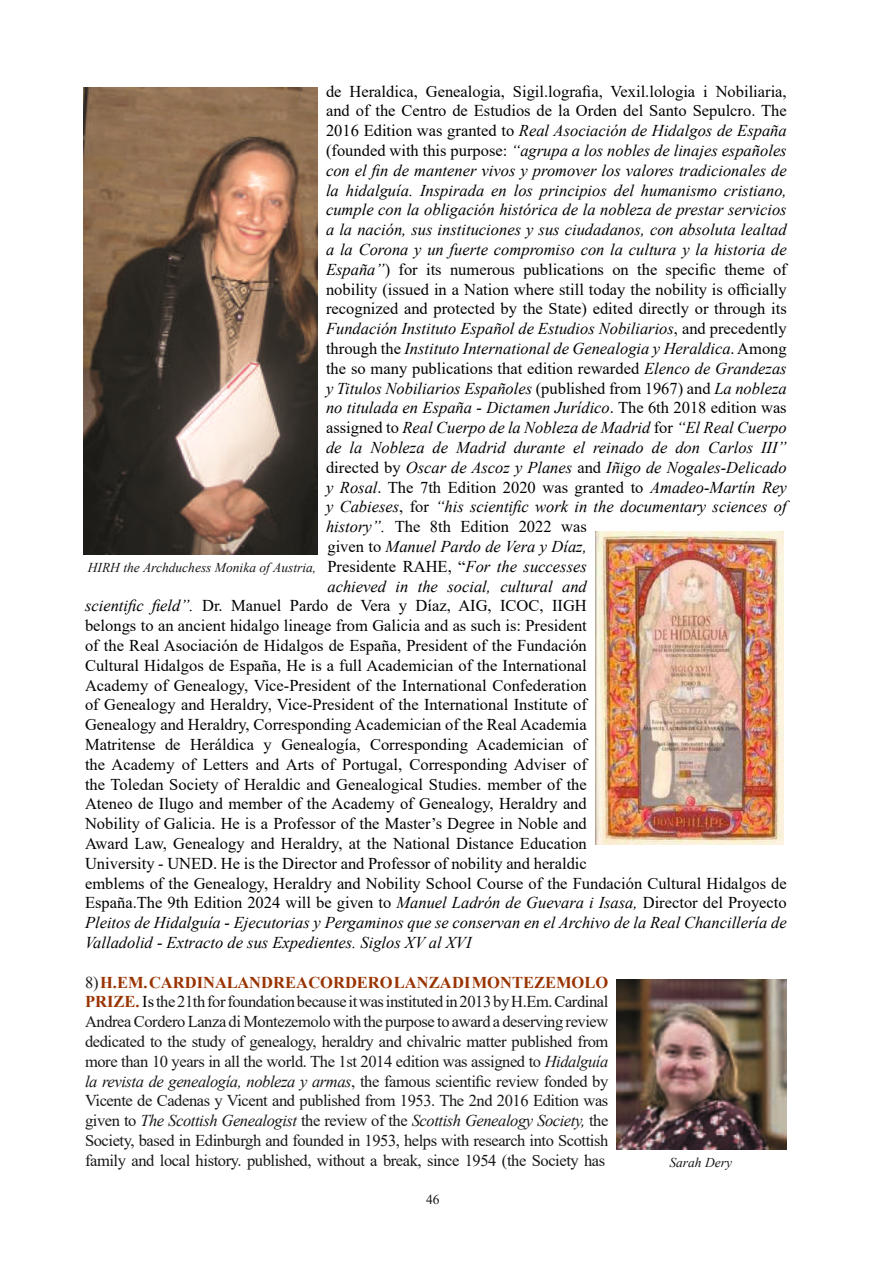
<style>
.page{position:relative;width:893px;height:1263px;background:#fff}
.page>*{position:absolute;margin:0;border:0;box-sizing:border-box;transform-origin:0 0}
.t1{font:16.5px "Times New Roman";color:#030000}
.t2{font:italic 16.5px "Times New Roman";color:#030000}
.t3{font:16.5px/19.8px "Times New Roman";letter-spacing:-.025em;color:#181817;text-align:justify}
.t4{font:italic 13.5px "Times New Roman";color:#181817}
.t5{font:13.5px "Times New Roman";color:#181817}
.s1{font-style:normal}
.s2{font-style:italic}
.s3{font-weight:700;color:#930}
.s4{color:#030000}
</style>
<div class="page">
<img style="left:84px;top:88px;width:234px;height:466px">
<img style="left:595px;top:531px;width:189px;height:313px">
<img style="left:617px;top:979px;width:170px;height:170px">
<p class="t1" style="left:326px;top:79px;width:462px">de Heraldica, Genealogia, Sigil.lografia, Vexil.lologia i Nobiliaria,</p>
<p class="t1" style="left:326px;top:99px;width:462px">and of the Centro de Estudios de la Orden del Santo Sepulcro. The</p>
<p class="t2" style="left:326px;top:119px;width:462px"><span class="s1">2016 Edition was granted to</span> Real Asociación de Hidalgos de España</p>
<p class="t2" style="left:326px;top:139px;width:462px"><span class="s1">(founded with this purpose:</span> “agrupa a los nobles de linajes españoles</p>
<p class="t2" style="left:326px;top:159px;width:462px">con el fin de mantener vivos y promover los valores tradicionales de</p>
<p class="t2" style="left:326px;top:179px;width:462px">la hidalguía. Inspirada en los principios del humanismo cristiano,</p>
<p class="t2" style="left:326px;top:198px;width:462px">cumple con la obligación histórica de la nobleza de prestar servicios</p>
<p class="t2" style="left:326px;top:218px;width:462px">a la nación, sus instituciones y sus ciudadanos, con absoluta lealtad</p>
<p class="t2" style="left:326px;top:238px;width:462px">a la Corona y un fuerte compromiso con la cultura y la historia de</p>
<p class="t1" style="left:326px;top:258px;width:462px"><span class="s2">España”</span>) for its numerous publications on the specific theme of</p>
<p class="t1" style="left:326px;top:277px;width:462px">nobility (issued in a Nation where still today the nobility is officially</p>
<p class="t1" style="left:326px;top:297px;width:462px">recognized and protected by the State) edited directly or through its</p>
<p class="t2" style="left:326px;top:317px;width:462px">Fundación Instituto Español de Estudios Nobiliarios<span class="s1">, and precedently</span></p>
<p class="t2" style="left:326px;top:337px;width:462px"><span class="s1">through the</span> Instituto International de Genealogia y Heraldica<span class="s1">. Among</span></p>
<p class="t1" style="left:326px;top:357px;width:462px">the so many publications that edition rewarded <span class="s2">Elenco de Grandezas</span></p>
<p class="t2" style="left:326px;top:377px;width:462px">y Titulos Nobiliarios Españoles <span class="s1">(published from 1967) and</span> La nobleza</p>
<p class="t2" style="left:326px;top:396px;width:462px">no titulada en España - Dictamen Jurídico<span class="s1">. The 6th 2018 edition was</span></p>
<p class="t2" style="left:326px;top:416px;width:462px"><span class="s1">assigned to</span> Real Cuerpo de la Nobleza de Madrid <span class="s1">for</span> “El Real Cuerpo</p>
<p class="t2" style="left:326px;top:436px;width:462px">de la Nobleza de Madrid durante el reinado de don Carlos III”</p>
<p class="t2" style="left:326px;top:456px;width:462px"><span class="s1">directed by</span> Oscar de Ascoz y Planes <span class="s1">and</span> Iñigo de Nogales-Delicado</p>
<p class="t1" style="left:326px;top:475px;width:462px"><span class="s2">y Rosal</span>. The 7th Edition 2020 was granted to <span class="s2">Amadeo-Martín Rey</span></p>
<p class="t2" style="left:326px;top:495px;width:462px">y Cabieses<span class="s1">, for</span> “his scientific work in the documentary sciences of</p>
<p class="t1" style="left:326px;top:515px;width:262px"><span class="s2">history”.</span> The 8th Edition 2022 was</p>
<p class="t2" style="left:327px;top:535px;width:261px"><span class="s1">given to</span> Manuel Pardo de Vera y Díaz,</p>
<p class="t1" style="left:327px;top:555px;width:261px">Presidente RAHE, “<span class="s2">For the successes</span></p>
<p class="t2" style="left:327px;top:575px;width:261px">achieved in the social, cultural and</p>
<p class="t1" style="left:85px;top:594px;width:503px"><span class="s2">scientific field”.</span> Dr. Manuel Pardo de Vera y Díaz, AIG, ICOC, IIGH</p>
<p class="t1" style="left:85px;top:614px;width:503px">belongs to an ancient hidalgo lineage from Galicia and as such is: President</p>
<p class="t1" style="left:85px;top:634px;width:503px">of the Real Asociación de Hidalgos de España, President of the Fundación</p>
<p class="t1" style="left:85px;top:654px;width:503px">Cultural Hidalgos de España, He is a full Academician of the International</p>
<p class="t1" style="left:85px;top:673px;width:503px">Academy of Genealogy, Vice-President of the International Confederation</p>
<p class="t1" style="left:85px;top:693px;width:503px">of Genealogy and Heraldry, Vice-President of the International Institute of</p>
<p class="t1" style="left:85px;top:713px;width:503px">Genealogy and Heraldry, Corresponding Academician of the Real Academia</p>
<p class="t1" style="left:85px;top:733px;width:503px">Matritense de Heráldica y Genealogía, Corresponding Academician of</p>
<p class="t1" style="left:85px;top:753px;width:503px">the Academy of Letters and Arts of Portugal, Corresponding Adviser of</p>
<p class="t1" style="left:85px;top:772px;width:503px">the Toledan Society of Heraldic and Genealogical Studies. member of the</p>
<p class="t1" style="left:85px;top:792px;width:503px">Ateneo de Ilugo and member of the Academy of Genealogy, Heraldry and</p>
<p class="t1" style="left:85px;top:812px;width:503px">Nobility of Galicia. He is a Professor of the Master’s Degree in Noble and</p>
<p class="t1" style="left:85px;top:832px;width:503px">Award Law, Genealogy and Heraldry, at the National Distance Education</p>
<p class="t1" style="left:85px;top:852px;width:503px">University - UNED. He is the Director and Professor of nobility and heraldic</p>
<p class="t1" style="left:85px;top:871px;width:703px">emblems of the Genealogy, Heraldry and Nobility School Course of the Fundación Cultural Hidalgos de</p>
<p class="t1" style="left:85px;top:891px;width:703px">España.The 9th Edition 2024 will be given to <span class="s2">Manuel Ladrón de Guevara i Isasa,</span> Director del Proyecto</p>
<p class="t2" style="left:85px;top:911px;width:703px">Pleitos de Hidalguía - Ejecutorias y Pergaminos que se conservan en el Archivo de la Real Chancillería de</p>
<p class="t2" style="left:85px;top:931px;width:388px">Valladolid - Extracto de sus Expedientes. Siglos XV al XVI</p>
<p class="t3" style="left:85px;top:972px;width:525px">8) <span class="s3">H.EM. CARDINAL ANDREA CORDERO LANZA DI MONTEZEMOLO PRIZE.</span> <span class="s4">Is</span>the 21th for foundation because it was instituted in 2013 by H.Em. Cardinal Andrea Cordero Lanza di Montezemolo with the purpose to award a deserving review dedicated to the study of genealogy, heraldry and chivalric matter published from more than 10 years in all the world. The 1st 2014 edition was assigned to <span class="s2">Hidalguía la revista de genealogía, nobleza y armas</span>, the famous scientific review fonded by Vicente de Cadenas y Vicent and published from 1953. The 2nd 2016 Edition was given to <span class="s2">The Scottish Genealogist</span> the review of the <span class="s2">Scottish Genealogy Society,</span> the Society, based in Edinburgh and founded in 1953, helps with research into Scottish family and local history. published, without a break, since 1954 (the Society has</p>
<p class="t4" style="left:88px;top:558px;width:230px">HIRH the Archduchess Monika of Austria,</p>
<p class="t4" style="left:669px;top:1153px;width:64px">Sarah Dery</p>
<p class="t5" style="left:426px;top:1190px;width:15px">46</p>
</div>
